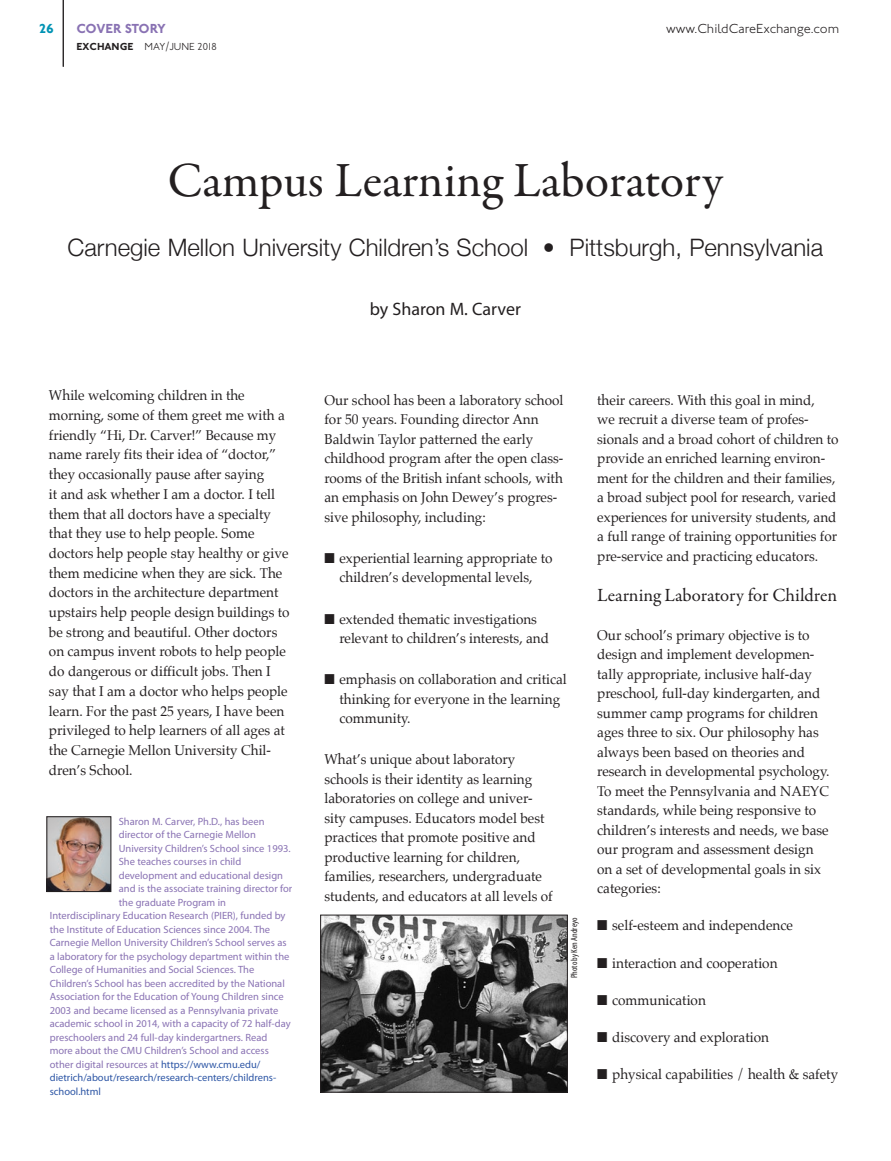
<style>
.page{position:relative;width:891px;height:1161px;background:#fff}
.page>*{position:absolute;margin:0;border:0;box-sizing:border-box;transform-origin:0 0}
.t1{font:49.5px "Garamond Premr Pro";letter-spacing:-.005em;color:#231f20}
.t2{font:300 24px "Helvetica Neue";color:#231f20}
.t3{font:18.75px "Garamond Premr Pro";letter-spacing:-.005em;color:#231f20}
.t4{font:18px "Myriad Pro";color:#231f20}
.t5{font:14.25px/19.5px "Palatino";color:#231f20;scale:.95 1}
.t6{font:300 13.5px "Johnston ITC";color:#231f20}
.t7{font:700 13.5px "Johnston ITC";letter-spacing:-.015em;color:#8972b3}
.t8{font:700 13.5px "Johnston ITC";color:#0093b4}
.t9{font:10.5px "Myriad Pro";color:#8972b3}
.t10{font:10.5px "Myriad Pro";color:#2d56a5}
.t11{font:300 10.5px "Johnston ITC";letter-spacing:-.035em;color:#231f20}
.t12{font:condensed 9px "Myriad Pro";color:#231f20}
.s1{font-weight:700}
.s2{color:#2d56a5}
</style>
<div class="page">
<hr style="left:63px;top:0;width:1px;height:67px;background:#231f20">
<img style="left:48px;top:818px;width:61px;height:72px">
<div style="left:46px;top:816px;width:65px;height:76px;border:1px solid #231f20"></div>
<img style="left:322px;top:917px;width:244px;height:174px">
<div style="left:320px;top:915px;width:248px;height:178px;border:1px solid #231f20"></div>
<p class="t8" style="left:39px;top:21px;width:17px">26</p>
<p class="t7" style="left:76px;top:21px;width:91px">COVER STORY</p>
<p class="t6" style="left:666px;top:21px;width:175px">www.ChildCareExchange.com</p>
<p class="t11" style="left:76px;top:40px;width:142px"><span class="s1">EXCHANGE</span> MAY/JUNE 2018</p>
<h1 class="t1" style="left:168px;top:151px;width:557px">Campus Learning Laboratory</h1>
<h2 class="t2" style="left:68px;top:228px;width:757px">Carnegie Mellon University Children’s School • Pittsburgh, Pennsylvania</h2>
<p class="t5" style="left:49px;top:386px;width:255px">While welcoming children in the morning, some of them greet me with a friendly “Hi, Dr. Carver!” Because my name rarely fits their idea of “doctor,” they occasionally pause after saying<br>it and ask whether I am a doctor. I tell them that all doctors have a specialty that they use to help people. Some doctors help people stay healthy or give them medicine when they are sick. The doctors in the architecture department upstairs help people design buildings to be strong and beautiful. Other doctors on campus invent robots to help people do dangerous or difficult jobs. Then I say that I am a doctor who helps people learn. For the past 25 years, I have been privileged to help learners of all ages at the Carnegie Mellon University Chil&shy;dren’s School.</p>
<p class="t9" style="left:119px;top:815px;width:147px">Sharon M. Carver, Ph.D., has been</p>
<p class="t9" style="left:119px;top:828px;width:139px">director of the Carnegie Mellon</p>
<p class="t9" style="left:119px;top:842px;width:173px">University Children’s School since 1993.</p>
<p class="t9" style="left:119px;top:855px;width:124px">She teaches courses in child</p>
<p class="t9" style="left:119px;top:869px;width:166px">development and educational design</p>
<p class="t9" style="left:119px;top:882px;width:175px">and is the associate training director for</p>
<p class="t9" style="left:119px;top:896px;width:109px">the graduate Program in</p>
<p class="t9" style="left:50px;top:909px;width:237px">Interdisciplinary Education Research (PIER), funded by</p>
<p class="t9" style="left:50px;top:923px;width:222px">the Institute of Education Sciences since 2004. The</p>
<p class="t9" style="left:50px;top:936px;width:238px">Carnegie Mellon University Children’s School serves as</p>
<p class="t9" style="left:50px;top:950px;width:241px">a laboratory for the psychology department within the</p>
<p class="t9" style="left:50px;top:963px;width:206px">College of Humanities and Social Sciences. The</p>
<p class="t9" style="left:50px;top:977px;width:237px">Children’s School has been accredited by the National</p>
<p class="t9" style="left:50px;top:990px;width:236px">Association for the Education of Young Children since</p>
<p class="t9" style="left:50px;top:1004px;width:230px">2003 and became licensed as a Pennsylvania private</p>
<p class="t9" style="left:50px;top:1017px;width:242px">academic school in 2014, with a capacity of 72 half-day</p>
<p class="t9" style="left:50px;top:1031px;width:219px">preschoolers and 24 full-day kindergartners. Read</p>
<p class="t9" style="left:50px;top:1044px;width:221px">more about the CMU Children’s School and access</p>
<p class="t9" style="left:50px;top:1058px;width:212px">other digital resources at <span class="s2">https://www.cmu.edu/</span></p>
<p class="t10" style="left:50px;top:1071px;width:228px">dietrich/about/research/research-centers/childrens-</p>
<p class="t10" style="left:50px;top:1085px;width:53px">school.html</p>
<p class="t4" style="left:370px;top:297px;width:153px">by Sharon M. Carver</p>
<p class="t5" style="left:324px;top:390px;width:253px">Our school has been a laboratory school for 50 years. Founding director Ann Baldwin Taylor patterned the early childhood program after the open class&shy;rooms of the British infant schools, with an emphasis on John Dewey’s progres&shy;sive philosophy, including:</p>
<p class="t5" style="left:324px;top:548px;width:242px;text-align:center">■ experiential learning appropriate to children’s developmental levels,</p>
<p class="t5" style="left:339px;top:609px;width:222px;text-indent:-15px">■ extended thematic investigations relevant to children’s interests, and</p>
<p class="t5" style="left:339px;top:669px;width:241px;text-indent:-15px">■ emphasis on collaboration and critical thinking for everyone in the learning community.</p>
<p class="t5" style="left:324px;top:750px;width:242px">What’s unique about laboratory schools is their identity as learning laboratories on college and univer&shy;sity campuses. Educators model best practices that promote positive and productive learning for children, families, researchers, undergraduate students, and educators at all levels of</p>
<p class="t12" style="left:569px;top:978px;width:62px;rotate:-90deg">Photo by Ken Andreyo</p>
<p class="t5" style="left:597px;top:390px;width:256px">their careers. With this goal in mind,<br>we recruit a diverse team of profes&shy;sionals and a broad cohort of children to provide an enriched learning environ&shy;ment for the children and their families, a broad subject pool for research, varied experiences for university students, and a full range of training opportunities for pre-service and practicing educators.</p>
<h3 class="t3" style="left:597px;top:584px;width:241px">Learning Laboratory for Children</h3>
<p class="t5" style="left:597px;top:625px;width:246px">Our school’s primary objective is to design and implement developmen&shy;tally appropriate, inclusive half-day preschool, full-day kindergarten, and summer camp programs for children ages three to six. Our philosophy has always been based on theories and research in developmental psychology.<br>To meet the Pennsylvania and NAEYC standards, while being responsive to children’s interests and needs, we base our program and assessment design on a set of developmental goals in six categories:</p>
<p class="t5" style="left:597px;top:916px;width:207px">■ self-esteem and independence</p>
<p class="t5" style="left:597px;top:953px;width:191px">■ interaction and cooperation</p>
<p class="t5" style="left:597px;top:990px;width:116px">■ communication</p>
<p class="t5" style="left:597px;top:1027px;width:182px">■ discovery and exploration</p>
<p class="t5" style="left:597px;top:1064px;width:255px">■ physical capabilities / health &amp; safety</p>
</div>
